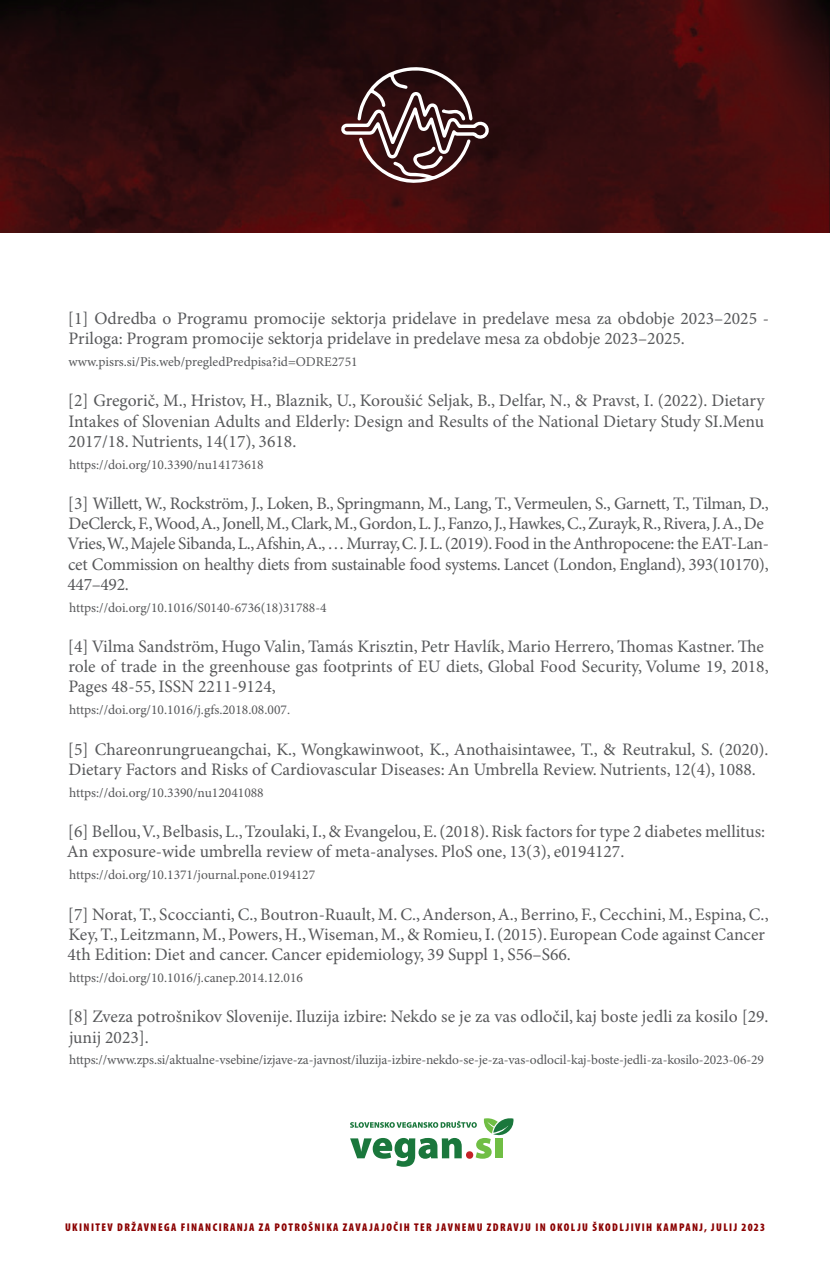
<style>
.page{position:relative;width:830px;height:1276px;background:#fff}
.page>*{position:absolute;margin:0;border:0;box-sizing:border-box;transform-origin:0 0}
.t1{font:17.55px/20.2px "Minion Pro";letter-spacing:-.005em;color:#57585a}
.t2{font:13.5px "Minion Pro";letter-spacing:-.005em;color:#57585a}
.t3{font:900 condensed 11.25px "Myriad Pro";letter-spacing:.125em;color:#8b0202}
</style>
<div class="page">
<img style="left:0;top:0;width:829px;height:233px">
<svg style="left:340px;top:64px;width:149px;height:121px;background:#583a3b"></svg>
<svg style="left:350px;top:1118px;width:164px;height:48px"></svg>
<p class="t1" style="left:68px;top:309px;width:702px">[1] Odredba o Programu promocije sektorja pridelave in predelave mesa za obdobje 2023–2025 -<br>Priloga: Program promocije sektorja pridelave in predelave mesa za obdobje 2023–2025.</p>
<p class="t2" style="left:68px;top:353px;width:291px">www.pisrs.si/Pis.web/pregledPredpisa?id=ODRE2751</p>
<p class="t1" style="left:68px;top:391px;width:697px;text-align:justify">[2] Gregorič, M., Hristov, H., Blaznik, U., Koroušić Seljak, B., Delfar, N., &amp; Pravst, I. (2022). Dietary Intakes of Slovenian Adults and Elderly: Design and Results of the National Dietary Study SI.Menu 2017/18. Nutrients, 14(17), 3618.</p>
<p class="t2" style="left:69px;top:456px;width:196px">https://doi.org/10.3390/nu14173618</p>
<p class="t1" style="left:67px;top:494px;width:702px">[3] Willett, W., Rockström, J., Loken, B., Springmann, M., Lang, T., Vermeulen, S., Garnett, T., Tilman, D., DeClerck, F., Wood, A., Jonell, M., Clark, M., Gordon, L. J., Fanzo, J., Hawkes, C., Zurayk, R., Rivera, J. A., De Vries, W., Majele Sibanda, L., Afshin, A., … Murray, C. J. L. (2019). Food in the Anthropocene: the EAT-Lan&shy;cet Commission on healthy diets from sustainable food systems. Lancet (London, England), 393(10170), 447–492.</p>
<p class="t2" style="left:69px;top:599px;width:259px">https://doi.org/10.1016/S0140-6736(18)31788-4</p>
<p class="t1" style="left:68px;top:637px;width:702px">[4] Vilma Sandström, Hugo Valin, Tamás Krisztin, Petr Havlík, Mario Herrero, Thomas Kastner. The role of trade in the greenhouse gas footprints of EU diets, Global Food Security, Volume 19, 2018,<br>Pages 48-55, ISSN 2211-9124,</p>
<p class="t2" style="left:69px;top:702px;width:222px">https://doi.org/10.1016/j.gfs.2018.08.007.</p>
<p class="t1" style="left:68px;top:739px;width:701px">[5] Chareonrungrueangchai, K., Wongkawinwoot, K., Anothaisintawee, T., &amp; Reutrakul, S. (2020).<br>Dietary Factors and Risks of Cardiovascular Diseases: An Umbrella Review. Nutrients, 12(4), 1088.</p>
<p class="t2" style="left:69px;top:784px;width:196px">https://doi.org/10.3390/nu12041088</p>
<p class="t1" style="left:67px;top:822px;width:699px">[6] Bellou, V., Belbasis, L., Tzoulaki, I., &amp; Evangelou, E. (2018). Risk factors for type 2 diabetes mellitus:<br>An exposure-wide umbrella review of meta-analyses. PloS one, 13(3), e0194127.</p>
<p class="t2" style="left:69px;top:867px;width:247px">https://doi.org/10.1371/journal.pone.0194127</p>
<p class="t1" style="left:67px;top:904px;width:702px">[7] Norat, T., Scoccianti, C., Boutron-Ruault, M. C., Anderson, A., Berrino, F., Cecchini, M., Espina, C.,<br>Key, T., Leitzmann, M., Powers, H., Wiseman, M., &amp; Romieu, I. (2015). European Code against Cancer<br>4th Edition: Diet and cancer. Cancer epidemiology, 39 Suppl 1, S56–S66.</p>
<p class="t2" style="left:69px;top:969px;width:235px">https://doi.org/10.1016/j.canep.2014.12.016</p>
<p class="t1" style="left:68px;top:1007px;width:701px">[8] Zveza potrošnikov Slovenije. Iluzija izbire: Nekdo se je za vas odločil, kaj boste jedli za kosilo [29. junij 2023].</p>
<p class="t2" style="left:69px;top:1052px;width:695px">https://www.zps.si/aktualne-vsebine/izjave-za-javnost/iluzija-izbire-nekdo-se-je-za-vas-odlocil-kaj-boste-jedli-za-kosilo-2023-06-29</p>
<p class="t3" style="left:65px;top:1220px;width:701px">UKINITEV DRŽAVNEGA FINANCIRANJA ZA POTROŠNIKA ZAVAJAJOČIH TER JAVNEMU ZDRAVJU IN OKOLJU ŠKODLJIVIH KAMPANJ, JULIJ 2023</p>
</div>
